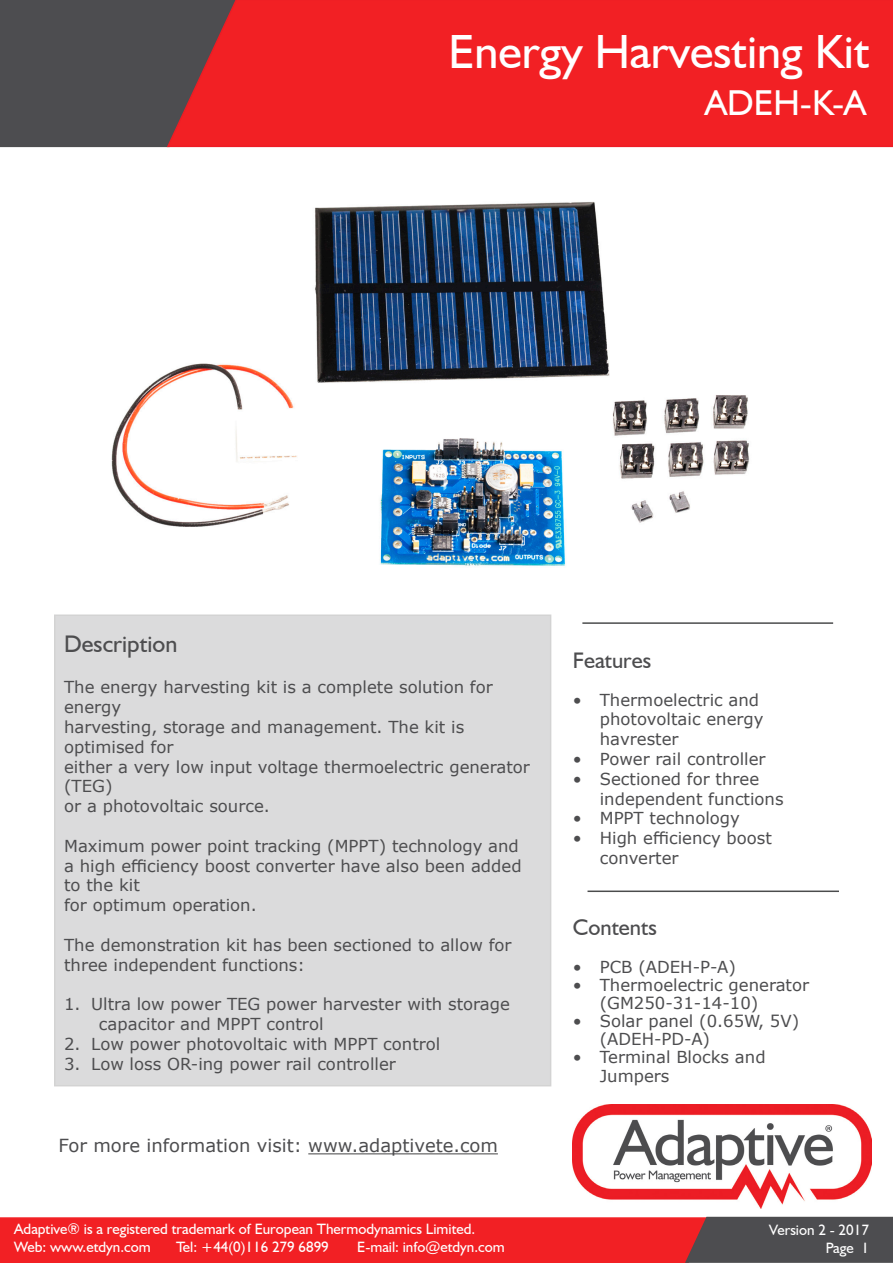
<style>
.page{position:relative;width:893px;height:1263px;background:#fff}
.page>*{position:absolute;margin:0;border:0;box-sizing:border-box;transform-origin:0 0}
.t1{font:48px "Humanist 521 BT";color:#fff}
.t2{font:36px "Humanist 521 BT";color:#fff}
.t3{font:24px "Humanist 521 BT";color:#4d4d4f}
.t4{font:22.5px "Humanist 521 BT";color:#4d4d4f}
.t5{font:18px "Verdana";color:#4d4d4f}
.t6{font:16.5px/19.8px "Verdana";color:#4d4d4f}
.t7{font:15px/18px "Humanist 521 BT";color:#fff}
</style>
<div class="page">
<div style="left:0;top:0;width:166px;height:148px;background:#4d4d50"></div>
<div style="left:166px;top:0;width:727px;height:148px;background:#f22024"></div>
<svg style="left:0;top:1216px;width:893px;height:47px;background:#ce2f33"></svg>
<img style="left:573px;top:1104px;width:299px;height:105px">
<img style="left:111px;top:202px;width:639px;height:364px">
<hr style="left:582px;top:622px;width:251px;height:2px;background:#4b4c4d">
<hr style="left:308px;top:1153px;width:190px;height:1px;background:#4d4d4f">
<hr style="left:587px;top:890px;width:252px;height:2px;background:#4b4c4d">
<div style="left:55px;top:615px;width:496px;height:471px;background:#dbdbdc"></div>
<h1 class="t1" style="left:448px;top:22px;width:423px">Energy Harvesting Kit</h1>
<h2 class="t2" style="left:705px;top:81px;width:163px">ADEH-K-A</h2>
<p class="t3" style="left:64px;top:629px;width:115px">Description</p>
<p class="t6" style="left:64px;top:677px;width:430px">The energy harvesting kit is a complete solution for energy</p>
<p class="t6" style="left:64px;top:717px;width:402px">harvesting, storage and management. The kit is optimised for</p>
<p class="t6" style="left:64px;top:756px;width:467px">either a very low input voltage thermoelectric generator (TEG)</p>
<p class="t6" style="left:64px;top:796px;width:207px">or a photovoltaic source.</p>
<p class="t6" style="left:64px;top:836px;width:456px">Maximum power point tracking (MPPT) technology and</p>
<p class="t6" style="left:64px;top:855px;width:459px">a high efficiency boost converter have also been added to the kit</p>
<p class="t6" style="left:64px;top:895px;width:194px">for optimum operation.</p>
<p class="t6" style="left:64px;top:935px;width:449px">The demonstration kit has been sectioned to allow for three independent functions:</p>
<p class="t6" style="left:64px;top:994px;width:447px">1. Ultra low power TEG power harvester with storage</p>
<p class="t6" style="left:99px;top:1014px;width:226px">capacitor and MPPT control</p>
<p class="t6" style="left:64px;top:1034px;width:378px">2. Low power photovoltaic with MPPT control</p>
<p class="t6" style="left:64px;top:1053px;width:333px">3. Low loss OR-ing power rail controller</p>
<p class="t5" style="left:59px;top:1133px;width:441px">For more information visit: www.adaptivete.com</p>
<p class="t7" style="left:14px;top:1220px;width:463px">Adaptive® is a registered trademark of European Thermodynamics Limited.<br>Web: www.etdyn.com</p>
<p class="t7" style="left:176px;top:1238px;width:154px">Tel: +44(0)116 279 6899</p>
<p class="t7" style="left:357px;top:1238px;width:149px">E-mail: info@etdyn.com</p>
<p class="t4" style="left:573px;top:646px;width:80px">Features</p>
<p class="t6" style="left:600px;top:689px;width:165px;text-indent:-27px">• Thermoelectric and photovoltaic energy havrester</p>
<p class="t6" style="left:573px;top:749px;width:194px">• Power rail controller</p>
<p class="t6" style="left:600px;top:769px;width:185px;text-indent:-27px">• Sectioned for three independent functions</p>
<p class="t6" style="left:573px;top:808px;width:169px">• MPPT technology</p>
<p class="t6" style="left:600px;top:828px;width:174px;text-indent:-27px">• High efficiency boost converter</p>
<p class="t4" style="left:573px;top:913px;width:86px">Contents</p>
<p class="t6" style="left:573px;top:956px;width:165px">• PCB (ADEH-P-A)</p>
<p class="t6" style="left:600px;top:975px;width:211px;line-height:18px;text-indent:-27px">• Thermoelectric generator (GM250-31-14-10)</p>
<p class="t6" style="left:600px;top:1011px;width:201px;line-height:18px;text-indent:-27px">• Solar panel (0.65W, 5V) (ADEH-PD-A)</p>
<p class="t6" style="left:600px;top:1046px;width:167px;text-indent:-27px">• Terminal Blocks and<br>Jumpers</p>
<p class="t7" style="left:769px;top:1220px;width:101px">Version 2 - 2017</p>
<p class="t7" style="left:826px;top:1238px;width:45px">Page 1</p>
</div>
